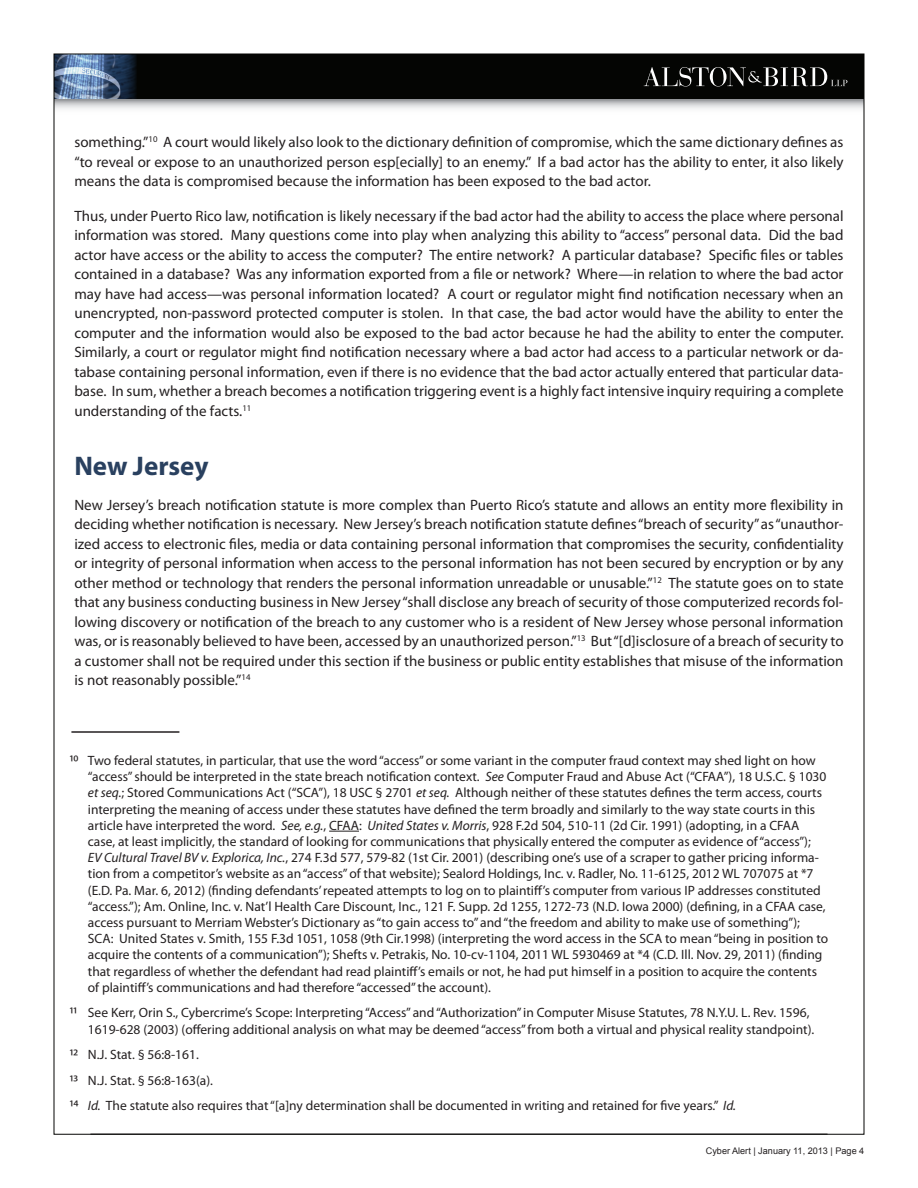
<style>
.page{position:relative;width:918px;height:1188px;background:#fff}
.page>*{position:absolute;margin:0;border:0;box-sizing:border-box;transform-origin:0 0}
.t1{font:700 27px "Myriad Pro";color:#29405f}
.t2{font:15px/19.5px "Myriad Pro";color:#231f20;text-align:justify}
.t3{font:13.5px/16.2px "Myriad Pro";color:#231f20}
.t4{font:9.15px "Arial";color:#231f20}
.s1{font-size:15px}
.s2{font-style:italic}
</style>
<div class="page">
<div style="left:54px;top:54px;width:810px;height:46px;background:#040503"></div>
<img style="left:56px;top:56px;width:80px;height:44px">
<svg style="left:644px;top:67px;width:203px;height:20px"></svg>
<svg style="left:56px;top:100px;width:806px;height:9px"></svg>
<hr style="left:71px;top:731px;width:108px;height:2px;background:#231f20">
<hr style="left:329px;top:831px;width:30px;height:1px;background:#231f20">
<p class="t2" style="left:74px;top:132px;width:771px">something.”<sup>10</sup> A court would likely also look to the dictionary definition of compromise, which the same dictionary defines as “to reveal or expose to an unauthorized person esp[ecially] to an enemy.” If a bad actor has the ability to enter, it also likely means the data is compromised because the information has been exposed to the bad actor.</p>
<p class="t2" style="left:74px;top:206px;width:771px">Thus, under Puerto Rico law, notification is likely necessary if the bad actor had the ability to access the place where personal information was stored. Many questions come into play when analyzing this ability to “access” personal data. Did the bad actor have access or the ability to access the computer? The entire network? A particular database? Specific files or tables contained in a database? Was any information exported from a file or network? Where—in relation to where the bad actor may have had access—was personal information located? A court or regulator might find notification necessary when an unencrypted, non-password protected computer is stolen. In that case, the bad actor would have the ability to enter the computer and the information would also be exposed to the bad actor because he had the ability to enter the computer.<br>Similarly, a court or regulator might find notification necessary where a bad actor had access to a particular network or da&shy;tabase containing personal information, even if there is no evidence that the bad actor actually entered that particular data&shy;base. In sum, whether a breach becomes a notification triggering event is a highly fact intensive inquiry requiring a complete understanding of the facts.<sup>11</sup></p>
<h1 class="t1" style="left:74px;top:449px;width:136px">New Jersey</h1>
<p class="t2" style="left:74px;top:495px;width:771px">New Jersey’s breach notification statute is more complex than Puerto Rico’s statute and allows an entity more flexibility in deciding whether notification is necessary. New Jersey’s breach notification statute defines “breach of security” as “unauthor&shy;ized access to electronic files, media or data containing personal information that compromises the security, confidentiality or integrity of personal information when access to the personal information has not been secured by encryption or by any other method or technology that renders the personal information unreadable or unusable.”<sup>12</sup> The statute goes on to state that any business conducting business in New Jersey “shall disclose any breach of security of those computerized records fol&shy;lowing discovery or notification of the breach to any customer who is a resident of New Jersey whose personal information was, or is reasonably believed to have been, accessed by an unauthorized person.”<sup>13</sup> But “[d]isclosure of a breach of security to a customer shall not be required under this section if the business or public entity establishes that misuse of the information is not reasonably possible.”<sup>14</sup></p>
<p class="t3" style="left:88px;top:752px;width:742px;text-indent:-18px"><span class="s1">10</span> Two federal statutes, in particular, that use the word “access” or some variant in the computer fraud context may shed light on how “access” should be interpreted in the state breach notification context. <span class="s2">See</span> Computer Fraud and Abuse Act (“CFAA”), 18 U.S.C. § 1030 <span class="s2">et seq.</span>; Stored Communications Act (“SCA”), 18 USC § 2701 <span class="s2">et seq.</span> Although neither of these statutes defines the term access, courts interpreting the meaning of access under these statutes have defined the term broadly and similarly to the way state courts in this article have interpreted the word. <span class="s2">See, e.g.</span>, CFAA: <span class="s2">United States v. Morris</span>, 928 F.2d 504, 510-11 (2d Cir. 1991) (adopting, in a CFAA case, at least implicitly, the standard of looking for communications that physically entered the computer as evidence of “access”);<br><span class="s2">EV Cultural Travel BV v. Explorica, Inc.</span>, 274 F.3d 577, 579-82 (1st Cir. 2001) (describing one’s use of a scraper to gather pricing informa&shy;tion from a competitor’s website as an “access” of that website); Sealord Holdings, Inc. v. Radler, No. 11-6125, 2012 WL 707075 at *7 (E.D. Pa. Mar. 6, 2012) (finding defendants’ repeated attempts to log on to plaintiff’s computer from various IP addresses constituted “access.”); Am. Online, Inc. v. Nat’l Health Care Discount, Inc., 121 F. Supp. 2d 1255, 1272-73 (N.D. Iowa 2000) (defining, in a CFAA case, access pursuant to Merriam Webster’s Dictionary as “to gain access to” and “the freedom and ability to make use of something”); SCA: United States v. Smith, 155 F.3d 1051, 1058 (9th Cir.1998) (interpreting the word access in the SCA to mean “being in position to acquire the contents of a communication”); Shefts v. Petrakis, No. 10-cv-1104, 2011 WL 5930469 at *4 (C.D. Ill. Nov. 29, 2011) (finding that regardless of whether the defendant had read plaintiff’s emails or not, he had put himself in a position to acquire the contents of plaintiff’s communications and had therefore “accessed” the account).</p>
<p class="t3" style="left:88px;top:1005px;width:728px;text-indent:-18px"><span class="s1">11</span> See Kerr, Orin S., Cybercrime’s Scope: Interpreting “Access” and “Authorization” in Computer Misuse Statutes, 78 N.Y.U. L. Rev. 1596,<br>1619-628 (2003) (offering additional analysis on what may be deemed “access” from both a virtual and physical reality standpoint).</p>
<p class="t3" style="left:70px;top:1042px;width:668px;line-height:25.5px"><span class="s1">12</span> N.J. Stat. § 56:8-161.<br><span class="s1">13</span> N.J. Stat. § 56:8-163(a).<br><span class="s1">14</span> <span class="s2">Id.</span> The statute also requires that “[a]ny determination shall be documented in writing and retained for five years.” <span class="s2">Id.</span></p>
<p class="t4" style="left:706px;top:1145px;width:160px">Cyber Alert | January 11, 2013 | Page 4</p>
</div>
